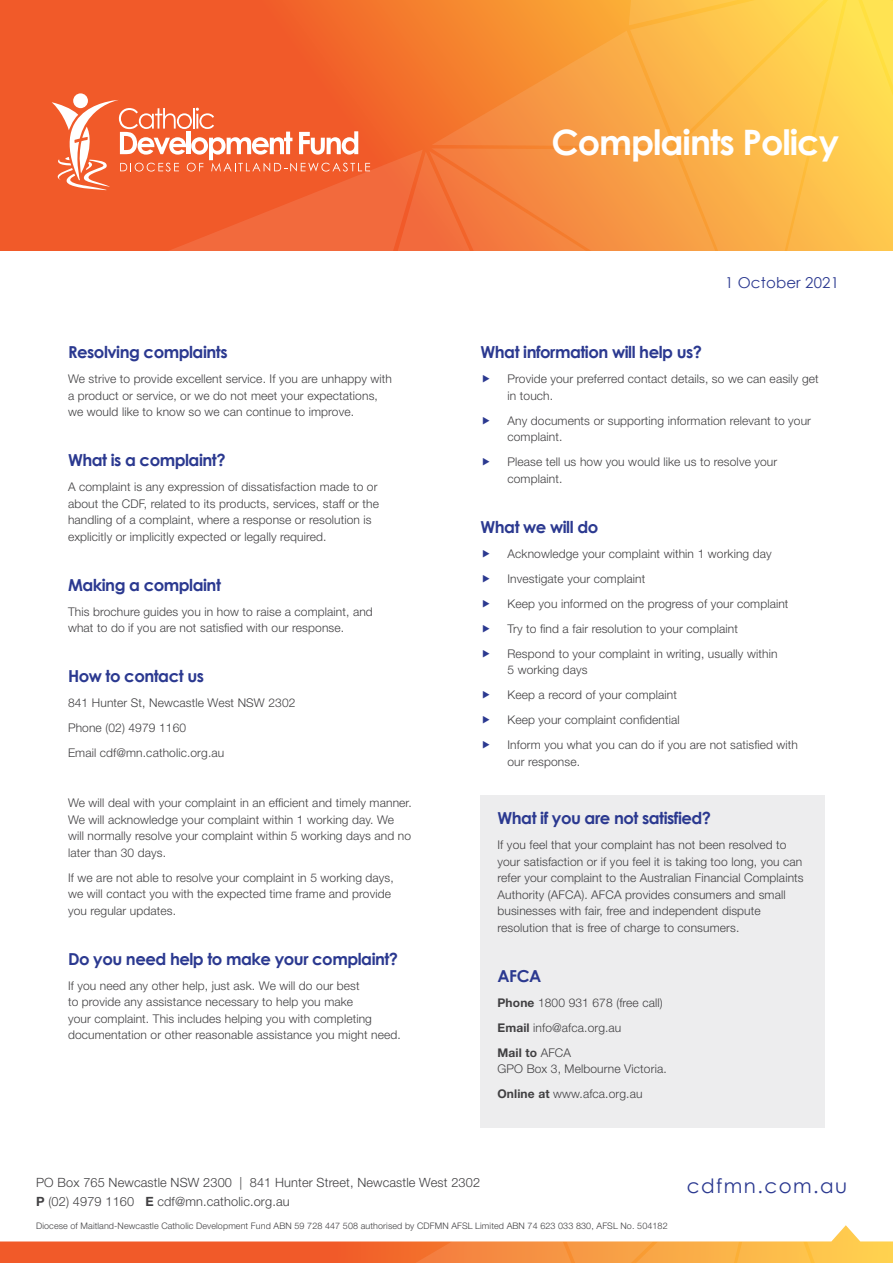
<style>
.page{position:relative;width:893px;height:1263px;background:#fff}
.page>*{position:absolute;margin:0;border:0;box-sizing:border-box;transform-origin:0 0}
.t1{font:700 35.1px "Century Gothic";letter-spacing:-.03em;color:#fff}
.t2{font:19.8px "Century Gothic";letter-spacing:.075em;color:#2b3990}
.t3{font:700 16.5px "Century Gothic";letter-spacing:-.03em;color:#2b3990}
.t4{font:15px "Century Gothic";letter-spacing:.01em;color:#2b3990}
.t5{font:300 12.75px/19.2px "Helvetica Neue LT Std";letter-spacing:.01em;color:#414042}
.t6{font:300 12px/16.5px "Helvetica Neue LT Std";letter-spacing:.01em;color:#414042}
.t7{font:300 9px "Helvetica Neue LT Std";letter-spacing:.01em;color:#414042}
.s1{font-weight:700}
</style>
<div class="page">
<div style="left:0;top:0;width:893px;height:251px;background:#f15a29"></div>
<svg style="left:52px;top:0;width:841px;height:251px"></svg>
<svg style="left:0;top:1225px;width:893px;height:38px"></svg>
<div style="left:480px;top:795px;width:345px;height:332px;background:#ededee"></div>
<h1 class="t1" style="left:551px;top:120px;width:289px">Complaints Policy</h1>
<h3 class="t3" style="left:68px;top:342px;width:161px">Resolving complaints</h3>
<p class="t6" style="left:68px;top:370px;width:325px">We strive to provide excellent service. If you are unhappy with a product or service, or we do not meet your expectations, we would like to know so we can continue to improve.</p>
<h3 class="t3" style="left:68px;top:450px;width:159px">What is a complaint?</h3>
<p class="t6" style="left:68px;top:478px;width:312px">A complaint is any expression of dissatisfaction made to or about the CDF, related to its products, services, staff or the handling of a complaint, where a response or resolution is explicitly or implicitly expected or legally required.</p>
<h3 class="t3" style="left:68px;top:574px;width:154px">Making a complaint</h3>
<p class="t6" style="left:68px;top:603px;width:306px">This brochure guides you in how to raise a complaint, and what to do if you are not satisfied with our response.</p>
<h3 class="t3" style="left:68px;top:666px;width:137px">How to contact us</h3>
<p class="t6" style="left:68px;top:690px;width:229px;line-height:25px">841 Hunter St, Newcastle West NSW 2302<br>Phone (02) 4979 1160<br>Email cdf@mn.catholic.org.au</p>
<p class="t6" style="left:68px;top:794px;width:345px">We will deal with your complaint in an efficient and timely manner.<br>We will acknowledge your complaint within 1 working day. We will normally resolve your complaint within 5 working days and no later than 30 days.</p>
<p class="t6" style="left:68px;top:869px;width:327px">If we are not able to resolve your complaint in 5 working days, we will contact you with the expected time frame and provide you regular updates.</p>
<h3 class="t3" style="left:68px;top:948px;width:332px">Do you need help to make your complaint?</h3>
<p class="t6" style="left:68px;top:977px;width:334px">If you need any other help, just ask. We will do our best<br>to provide any assistance necessary to help you make<br>your complaint. This includes helping you with completing documentation or other reasonable assistance you might need.</p>
<p class="t4" style="left:725px;top:272px;width:115px">1 October 2021</p>
<h3 class="t3" style="left:480px;top:342px;width:223px">What information will help us?</h3>
<p class="t6" style="left:507px;top:370px;width:313px">Provide your preferred contact details, so we can easily get in touch.</p>
<p class="t6" style="left:507px;top:412px;width:305px">Any documents or supporting information relevant to your complaint.</p>
<p class="t6" style="left:507px;top:453px;width:271px">Please tell us how you would like us to resolve your complaint.</p>
<h3 class="t3" style="left:480px;top:516px;width:119px">What we will do</h3>
<p class="t6" style="left:507px;top:541px;width:282px;line-height:25px">Acknowledge your complaint within 1 working day Investigate your complaint<br>Keep you informed on the progress of your complaint Try to find a fair resolution to your complaint Respond to your complaint in writing, usually within</p>
<p class="t6" style="left:507px;top:657px;width:292px;line-height:25px">5 working days<br>Keep a record of your complaint<br>Keep your complaint confidential<br>Inform you what you can do if you are not satisfied with</p>
<p class="t6" style="left:507px;top:753px;width:74px">our response.</p>
<h3 class="t3" style="left:497px;top:808px;width:215px">What if you are not satisfied?</h3>
<p class="t6" style="left:497px;top:836px;width:308px">If you feel that your complaint has not been resolved to your satisfaction or if you feel it is taking too long, you can refer your complaint to the Australian Financial Complaints Authority (AFCA). AFCA provides consumers and small businesses with fair, free and independent dispute resolution that is free of charge to consumers.</p>
<h3 class="t3" style="left:497px;top:965px;width:45px">AFCA</h3>
<p class="t6" style="left:497px;top:990px;width:167px;line-height:25px"><span class="s1">Phone</span> 1800 931 678 (free call)<br><span class="s1">Email</span> info@afca.org.au<br><span class="s1">Mail to</span> AFCA</p>
<p class="t6" style="left:497px;top:1056px;width:171px;line-height:25px">GPO Box 3, Melbourne Victoria.<br><span class="s1">Online at</span> www.afca.org.au</p>
<p class="t5" style="left:36px;top:1172px;width:445px">PO Box 765 Newcastle NSW 2300 | 841 Hunter Street, Newcastle West 2302<br><span class="s1">P</span> (02) 4979 1160 <span class="s1">E</span> cdf@mn.catholic.org.au</p>
<p class="t7" style="left:36px;top:1221px;width:633px">Diocese of Maitland-Newcastle Catholic Development Fund ABN 59 728 447 508 authorised by CDFMN AFSL Limited ABN 74 623 033 830, AFSL No. 504182</p>
<h2 class="t2" style="left:687px;top:1171px;width:162px">cdfmn.com.au</h2>
</div>
